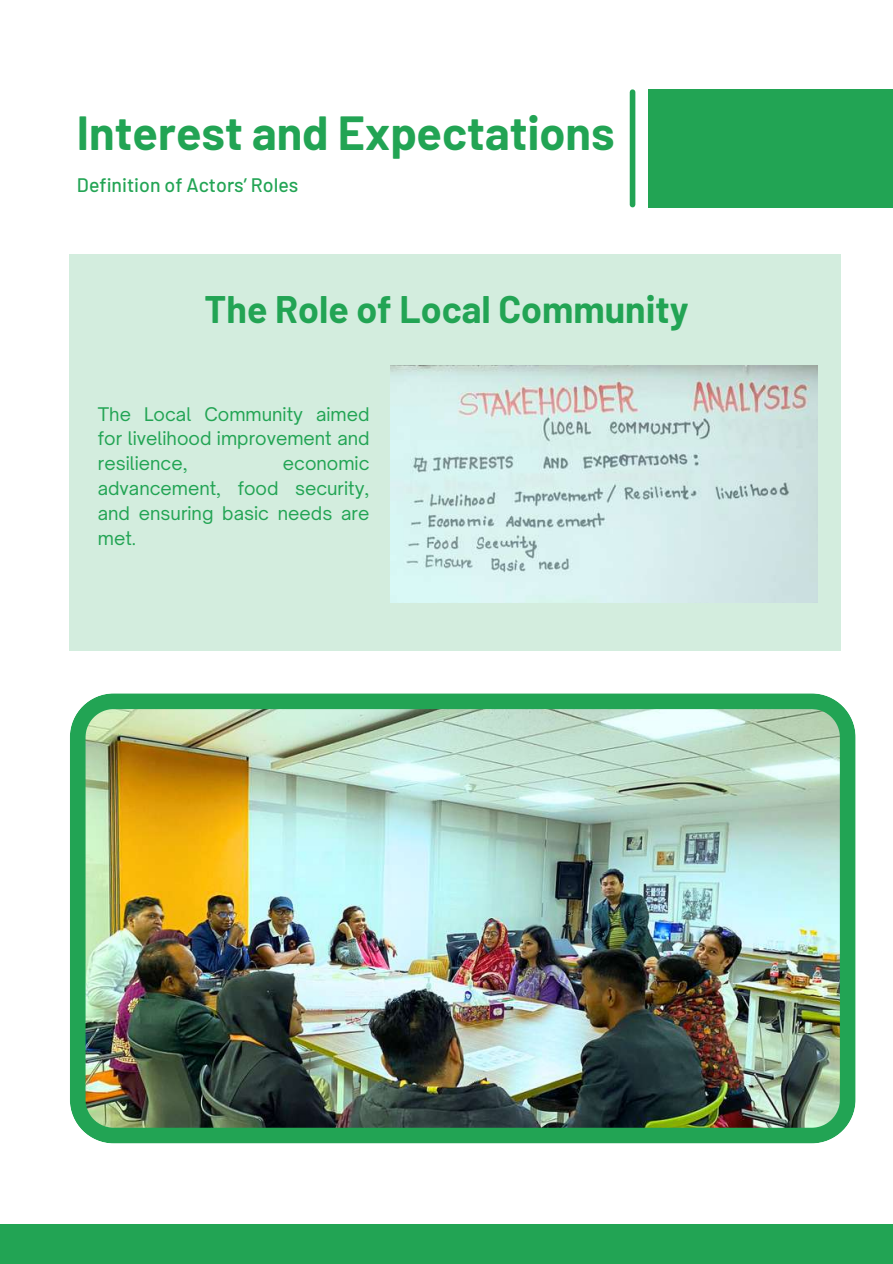
<style>
.page{position:relative;width:893px;height:1264px;background:#fff}
.page>*{position:absolute;margin:0;border:0;box-sizing:border-box;transform-origin:0 0}
.t1{font:700 46.8px "Barlow";color:#22a454}
.t2{font:700 37.5px "Barlow";color:#22a454}
.t3{font:500 19.5px "Barlow";color:#22a454}
.t4{font:18px/24.8px "Open Sauce One";color:#22a454;text-align:justify}
</style>
<div class="page">
<div style="left:629px;top:92px;width:6px;height:113px;background:#22a454"></div>
<div style="left:647px;top:89px;width:245px;height:118px;background:#22a454"></div>
<div style="left:0;top:1224px;width:892px;height:39px;background:#22a454"></div>
<div style="left:70px;top:254px;width:770px;height:396px;background:#d3edde"></div>
<img style="left:391px;top:365px;width:426px;height:238px">
<img style="left:70px;top:693px;width:785px;height:450px">
<h1 class="t1" style="left:77px;top:103px;width:539px">Interest and Expectations</h1>
<p class="t3" style="left:77px;top:172px;width:223px">Definition of Actors’ Roles</p>
<h2 class="t2" style="left:205px;top:285px;width:485px">The Role of Local Community</h2>
<p class="t4" style="left:98px;top:401px;width:273px">The Local Community aimed for livelihood improvement and resilience,</p>
<p class="t4" style="left:98px;top:451px;width:273px;text-indent:185px">economic advancement, food security, and ensuring basic needs are met.</p>
</div>
